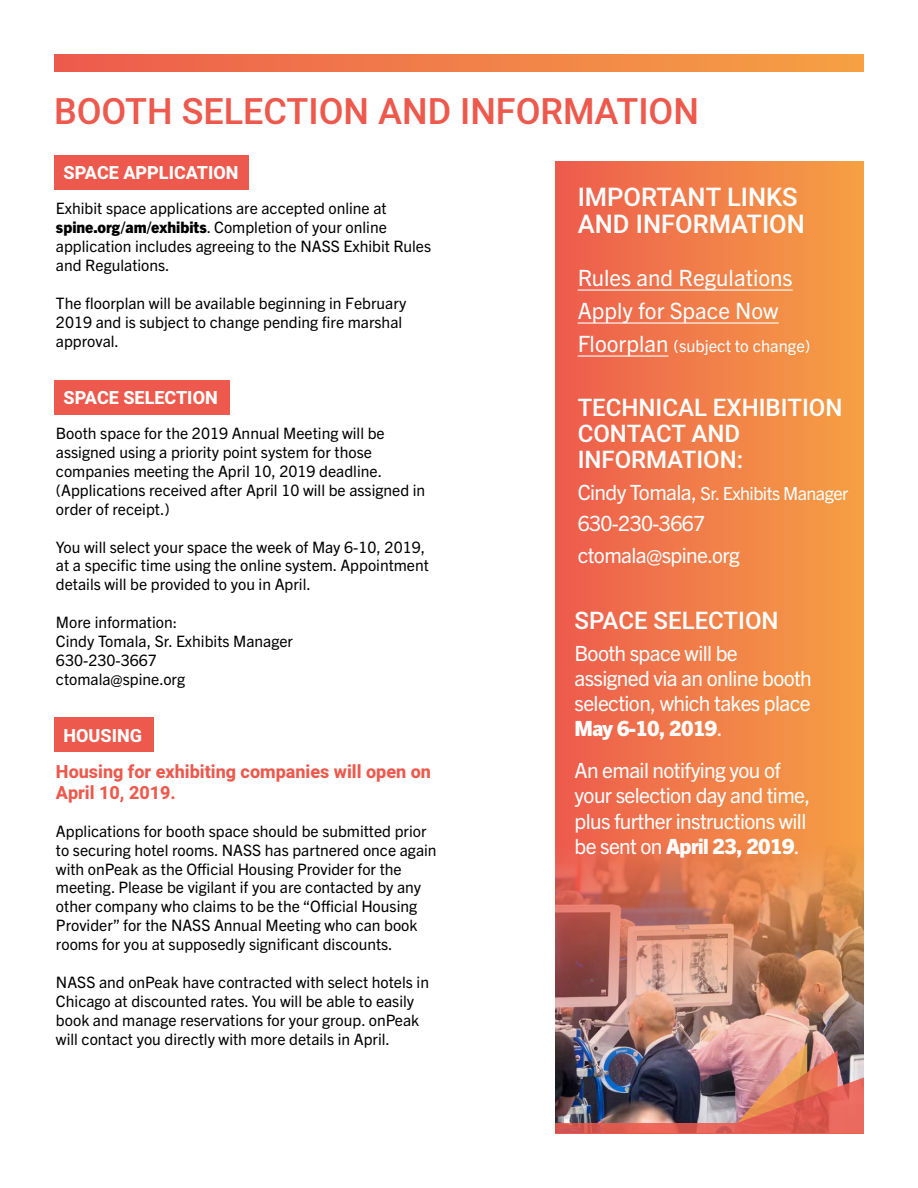
<style>
.page{position:relative;width:918px;height:1188px;background:#fff}
.page>*{position:absolute;margin:0;border:0;box-sizing:border-box;transform-origin:0 0}
.t1{font:500 36px "Heebo";color:#ed594c}
.t2{font:500 25.5px/27.5px "Heebo";color:#fff}
.t3{font:500 24px/26px "Heebo";color:#fff}
.t4{font:22.5px/33px "Trade Gothic Next LT Pro";color:#fff}
.t5{font:21px/25.2px "Trade Gothic Next LT Pro";letter-spacing:-.03em;color:#fff}
.t6{font:800 18px/21px "Heebo";color:#ed594c}
.t7{font:800 18px "Heebo";color:#fff}
.t8{font:18px "Trade Gothic Next LT Pro";letter-spacing:-.03em;color:#fff}
.t9{font:16.5px "Trade Gothic Next LT Pro";color:#fff}
.t10{font:15.75px/18.9px "Trade Gothic Next LT Pro";color:#000}
.s1{font-weight:800}
.s2{font-size:22.5px}
.s3{font-size:21px}
</style>
<div class="page">
<div style="left:555px;top:161px;width:309px;height:973px;background:linear-gradient(to right,#ed5c4d,#f5a144)"></div>
<div style="left:54px;top:718px;width:99px;height:34px;background:#ed594c"></div>
<div style="left:54px;top:155px;width:194px;height:34px;background:#ed594c"></div>
<div style="left:54px;top:380px;width:176px;height:34px;background:#ed594c"></div>
<hr style="left:578px;top:289px;width:215px;height:2px;background:#fff">
<hr style="left:578px;top:322px;width:201px;height:2px;background:#fff">
<hr style="left:578px;top:355px;width:90px;height:2px;background:#fff">
<div style="left:54px;top:54px;width:810px;height:17px;background:linear-gradient(to right,#ed5c4d,#f5a144)"></div>
<img style="left:555px;top:845px;width:309px;height:278px">
<svg style="left:736px;top:1042px;width:128px;height:81px;background:#d57f70"></svg>
<svg style="left:555px;top:1123px;width:309px;height:11px;background:#e05d52"></svg>
<h1 class="t1" style="left:54px;top:86px;width:647px">BOOTH SELECTION AND INFORMATION</h1>
<p class="t7" style="left:64px;top:160px;width:177px">SPACE APPLICATION</p>
<p class="t10" style="left:56px;top:198px;width:377px">Exhibit space applications are accepted online at <span class="s1">spine.org/am/exhibits</span>. Completion of your online application includes agreeing to the NASS Exhibit Rules and Regulations.</p>
<p class="t10" style="left:56px;top:292px;width:352px">The floorplan will be available beginning in February<br>2019 and is subject to change pending fire marshal approval.</p>
<p class="t7" style="left:64px;top:385px;width:156px">SPACE SELECTION</p>
<p class="t10" style="left:56px;top:423px;width:371px">Booth space for the 2019 Annual Meeting will be assigned using a priority point system for those companies meeting the April 10, 2019 deadline. (Applications received after April 10 will be assigned in order of receipt.)</p>
<p class="t10" style="left:56px;top:536px;width:374px">You will select your space the week of May 6-10, 2019, at a specific time using the online system. Appointment details will be provided to you in April.</p>
<p class="t10" style="left:56px;top:612px;width:239px">More information:<br>Cindy Tomala, Sr. Exhibits Manager<br>630-230-3667<br>ctomala@spine.org</p>
<p class="t7" style="left:64px;top:723px;width:80px">HOUSING</p>
<p class="t6" style="left:56px;top:762px;width:377px">Housing for exhibiting companies will open on<br>April 10, 2019.</p>
<p class="t10" style="left:56px;top:821px;width:382px">Applications for booth space should be submitted prior to securing hotel rooms. NASS has partnered once again with onPeak as the Official Housing Provider for the meeting. Please be vigilant if you are contacted by any other company who claims to be the “Official Housing Provider” for the NASS Annual Meeting who can book rooms for you at supposedly significant discounts.</p>
<p class="t10" style="left:56px;top:972px;width:375px">NASS and onPeak have contracted with select hotels in Chicago at discounted rates. You will be able to easily book and manage reservations for your group. onPeak will contact you directly with more details in April.</p>
<h2 class="t2" style="left:578px;top:183px;width:229px">IMPORTANT LINKS<br>AND INFORMATION</h2>
<h3 class="t4" style="left:578px;top:259px;width:217px">Rules and Regulations<br>Apply for Space Now</h3>
<p class="t9" style="left:578px;top:334px;width:234px"><span class="s2">Floorplan</span> (subject to change)</p>
<h3 class="t3" style="left:578px;top:395px;width:266px">TECHNICAL EXHIBITION<br>CONTACT AND<br>INFORMATION:</h3>
<p class="t8" style="left:578px;top:481px;width:272px"><span class="s3">Cindy Tomala,</span> Sr. Exhibits Manager</p>
<h3 class="t5" style="left:578px;top:506px;width:164px;line-height:31.5px">630-230-3667 ctomala@spine.org</h3>
<h3 class="t3" style="left:575px;top:608px;width:206px">SPACE SELECTION</h3>
<h3 class="t5" style="left:575px;top:639px;width:239px">Booth space will be assigned via an online booth selection, which takes place<br><span class="s1">May 6-10, 2019</span>.</h3>
<h3 class="t5" style="left:575px;top:757px;width:237px">An email notifying you of your selection day and time, plus further instructions will be sent on <span class="s1">April 23, 2019</span>.</h3>
</div>
